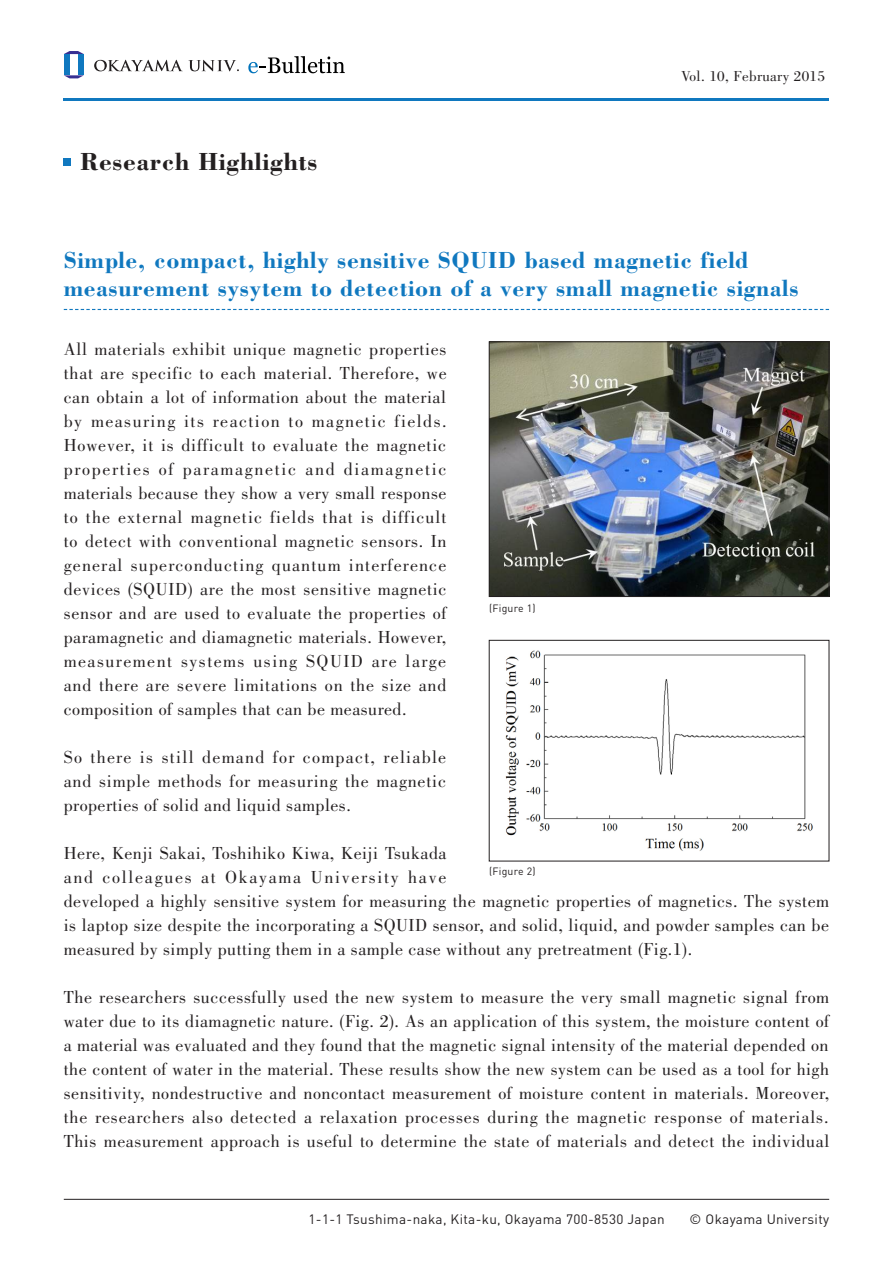
<style>
.page{position:relative;width:893px;height:1263px;background:#fff}
.page>*{position:absolute;margin:0;border:0;box-sizing:border-box;transform-origin:0 0}
.t1{font:700 25.5px "Bodoni";letter-spacing:.025em;color:#231f20}
.t2{font:700 24px/28.5px "Bodoni";letter-spacing:.025em;color:#1078bf}
.t3{font:18px/24px "Bodoni";letter-spacing:.025em;color:#231f20;text-align:justify}
.t4{font:15px "Bodoni";letter-spacing:.025em;color:#231f20}
.t5{font:13.5px "DIN";letter-spacing:.025em;color:#231f20}
.t6{font:10.5px "DIN";letter-spacing:.025em;color:#231f20}
</style>
<div class="page">
<hr style="left:64px;top:1199px;width:765px;height:1px;background:#231f20">
<svg style="left:64px;top:51px;width:20px;height:3px"></svg>
<svg style="left:64px;top:75px;width:20px;height:3px"></svg>
<div style="left:78px;top:55px;width:6px;height:20px;background:#1078bf"></div>
<div style="left:64px;top:55px;width:6px;height:20px;background:#1078bf"></div>
<svg style="left:94px;top:60px;width:145px;height:11px"></svg>
<svg style="left:248px;top:56px;width:97px;height:17px"></svg>
<hr style="left:64px;top:98px;width:765px;height:3px;background:#1078bf">
<svg style="left:64px;top:309px;width:765px;height:1px"></svg>
<div style="left:64px;top:158px;width:7px;height:7px;background:#1078bf"></div>
<img style="left:491px;top:344px;width:336px;height:251px">
<div style="left:489px;top:342px;width:340px;height:255px;border:1px solid #231f20"></div>
<img style="left:505px;top:650px;width:308px;height:201px">
<div style="left:489px;top:640px;width:340px;height:221px;border:1px solid #231f20"></div>
<h1 class="t1" style="left:80px;top:146px;width:239px">Research Highlights</h1>
<p class="t4" style="left:681px;top:67px;width:145px">Vol. 10, February 2015</p>
<h2 class="t2" style="left:64px;top:245px;width:736px">Simple, compact, highly sensitive SQUID based magnetic field measurement sysytem to detection of a very small magnetic signals</h2>
<p class="t3" style="left:64px;top:337px;width:384px">All materials exhibit unique magnetic properties that are specific to each material. Therefore, we can obtain a lot of information about the material by measuring its reaction to magnetic fields.<br>However, it is difficult to evaluate the magnetic properties of paramagnetic and diamagnetic materials because they show a very small response to the external magnetic fields that is difficult to detect with conventional magnetic sensors. In general superconducting quantum interference devices (SQUID) are the most sensitive magnetic sensor and are used to evaluate the properties of paramagnetic and diamagnetic materials. However, measurement systems using SQUID are large and there are severe limitations on the size and composition of samples that can be measured.</p>
<p class="t3" style="left:64px;top:745px;width:384px">So there is still demand for compact, reliable and simple methods for measuring the magnetic properties of solid and liquid samples.</p>
<p class="t3" style="left:64px;top:841px;width:767px;text-align:left">Here, Kenji Sakai, Toshihiko Kiwa, Keiji Tsukada<br>and colleagues at Okayama University have<br>developed a highly sensitive system for measuring the magnetic properties of magnetics. The system is laptop size despite the incorporating a SQUID sensor, and solid, liquid, and powder samples can be measured by simply putting them in a sample case without any pretreatment (Fig.1).</p>
<p class="t3" style="left:64px;top:985px;width:767px">The researchers successfully used the new system to measure the very small magnetic signal from water due to its diamagnetic nature. (Fig. 2). As an application of this system, the moisture content of a material was evaluated and they found that the magnetic signal intensity of the material depended on the content of water in the material. These results show the new system can be used as a tool for high sensitivity, nondestructive and noncontact measurement of moisture content in materials. Moreover, the researchers also detected a relaxation processes during the magnetic response of materials.<br>This measurement approach is useful to determine the state of materials and detect the individual</p>
<p class="t6" style="left:489px;top:602px;width:48px">(Figure 1)</p>
<p class="t6" style="left:489px;top:864px;width:48px">(Figure 2)</p>
<p class="t5" style="left:309px;top:1210px;width:358px">1-1-1 Tsushima-naka, Kita-ku, Okayama 700-8530 Japan</p>
<p class="t5" style="left:690px;top:1210px;width:141px">© Okayama University</p>
</div>
